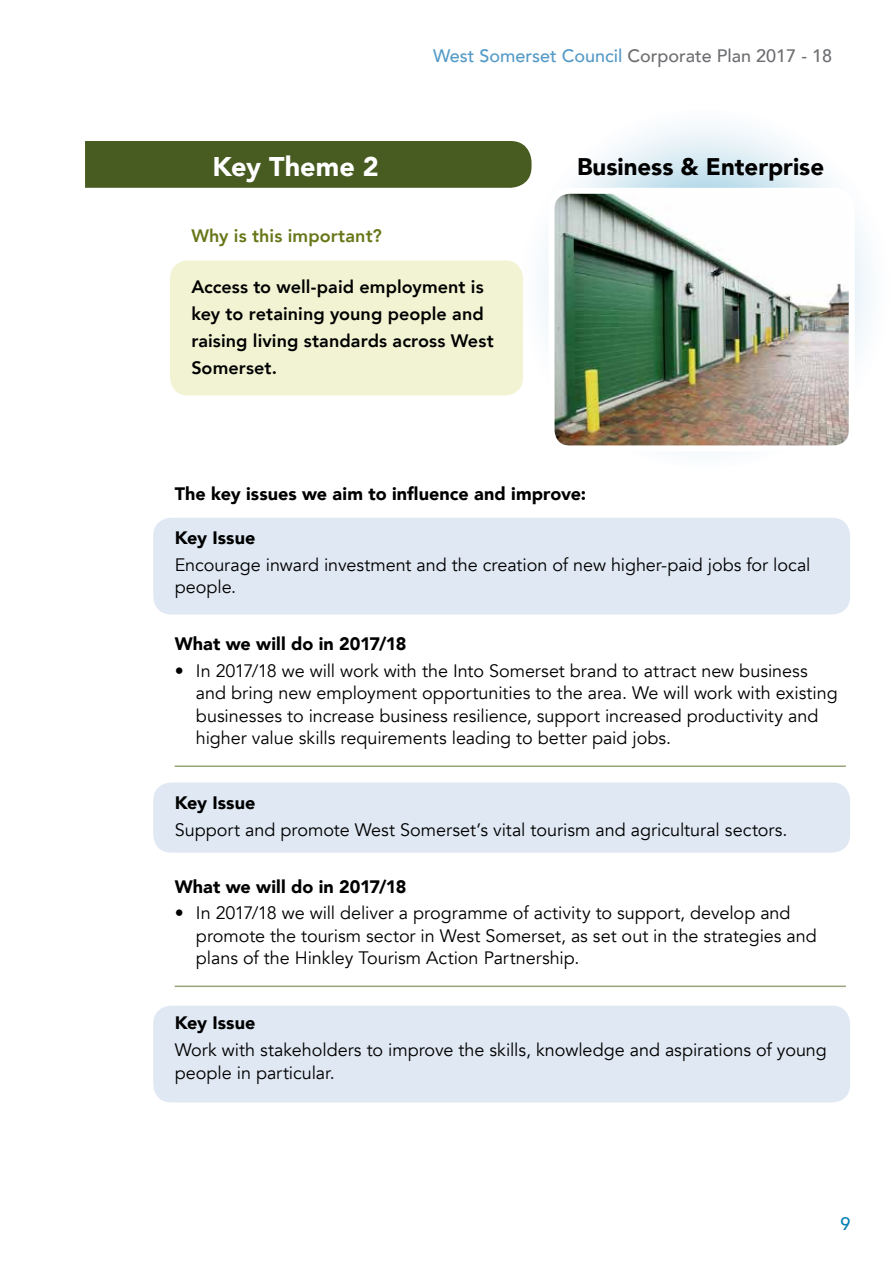
<style>
.page{position:relative;width:893px;height:1263px;background:#fff}
.page>*{position:absolute;margin:0;border:0;box-sizing:border-box;transform-origin:0 0}
.t1{font:900 27px "Avenir";color:#fff}
.t2{font:900 24px "Avenir";color:#000}
.t3{font:18px/22.5px "Avenir";letter-spacing:-.005em;color:#000}
.t4{font:900 18px "Avenir";letter-spacing:.005em;color:#000}
.t5{font:800 18px/27px "Avenir";letter-spacing:.005em;color:#000}
.t6{font:500 18px "Avenir";color:#6d6e71}
.t7{font:800 18px "Avenir";letter-spacing:.005em;color:#677718}
.t8{font:500 18px "Avenir";color:#007fb4}
.s1{color:#549ac7}
.s2{font-style:inherit}
</style>
<div class="page">
<div style="left:153px;top:518px;width:697px;height:96px;background:#dfe8f3;border-radius:18px"></div>
<div style="left:153px;top:782px;width:697px;height:71px;background:#dfe8f3;border-radius:18px"></div>
<div style="left:153px;top:1006px;width:697px;height:96px;background:#dfe8f3;border-radius:18px"></div>
<hr style="left:175px;top:765px;width:671px;height:2px;background:#97a47b">
<hr style="left:175px;top:985px;width:671px;height:2px;background:#97a47b">
<svg style="left:513px;top:126px;width:356px;height:327px"></svg>
<div style="left:170px;top:260px;width:353px;height:135px;background:#f1f3d2;border-radius:18px"></div>
<div style="left:85px;top:141px;width:446px;height:47px;background:#485b21"></div>
<img style="left:552px;top:191px;width:300px;height:257px">
<div style="left:549px;top:188px;width:306px;height:263px;border:6px solid #fff;border-radius:18px"></div>
<h1 class="t1" style="left:213px;top:143px;width:168px">Key Theme 2</h1>
<p class="t6" style="left:433px;top:40px;width:400px"><span class="s1">West Somerset Council</span> Corporate Plan 2017 - 18</p>
<h2 class="t2" style="left:577px;top:146px;width:249px">Business &amp; Enterprise</h2>
<p class="t7" style="left:191px;top:222px;width:192px">Why is this important?</p>
<p class="t5" style="left:191px;top:274px;width:304px">Access to well-paid employment is key to retaining young people and raising living standards across West<br>Somerset.</p>
<p class="t4" style="left:175px;top:479px;width:413px">The key issues we aim to influence and improve:</p>
<p class="t4" style="left:175px;top:522px;width:82px">Key Issue</p>
<p class="t3" style="left:175px;top:554px;width:637px">Encourage inward investment and the creation of new higher-paid jobs for local people.</p>
<p class="t4" style="left:175px;top:628px;width:233px">What we will do in 2017/18</p>
<p class="t3" style="left:196px;top:660px;width:643px;text-indent:-21px"><span class="s2">•</span> In 2017/18 we will work with the Into Somerset brand to attract new business and bring new employment opportunities to the area. We will work with existing businesses to increase business resilience, support increased productivity and higher value skills requirements leading to better paid jobs.</p>
<p class="t4" style="left:175px;top:787px;width:82px">Key Issue</p>
<p class="t3" style="left:175px;top:819px;width:614px">Support and promote West Somerset’s vital tourism and agricultural sectors.</p>
<p class="t4" style="left:175px;top:871px;width:233px">What we will do in 2017/18</p>
<p class="t3" style="left:196px;top:902px;width:622px;text-indent:-21px">• In 2017/18 we will deliver a programme of activity to support, develop and promote the tourism sector in West Somerset, as set out in the strategies and plans of the Hinkley Tourism Action Partnership.</p>
<p class="t4" style="left:175px;top:1007px;width:82px">Key Issue</p>
<p class="t3" style="left:175px;top:1039px;width:654px">Work with stakeholders to improve the skills, knowledge and aspirations of young people in particular.</p>
<p class="t8" style="left:840px;top:1208px;width:12px">9</p>
</div>
